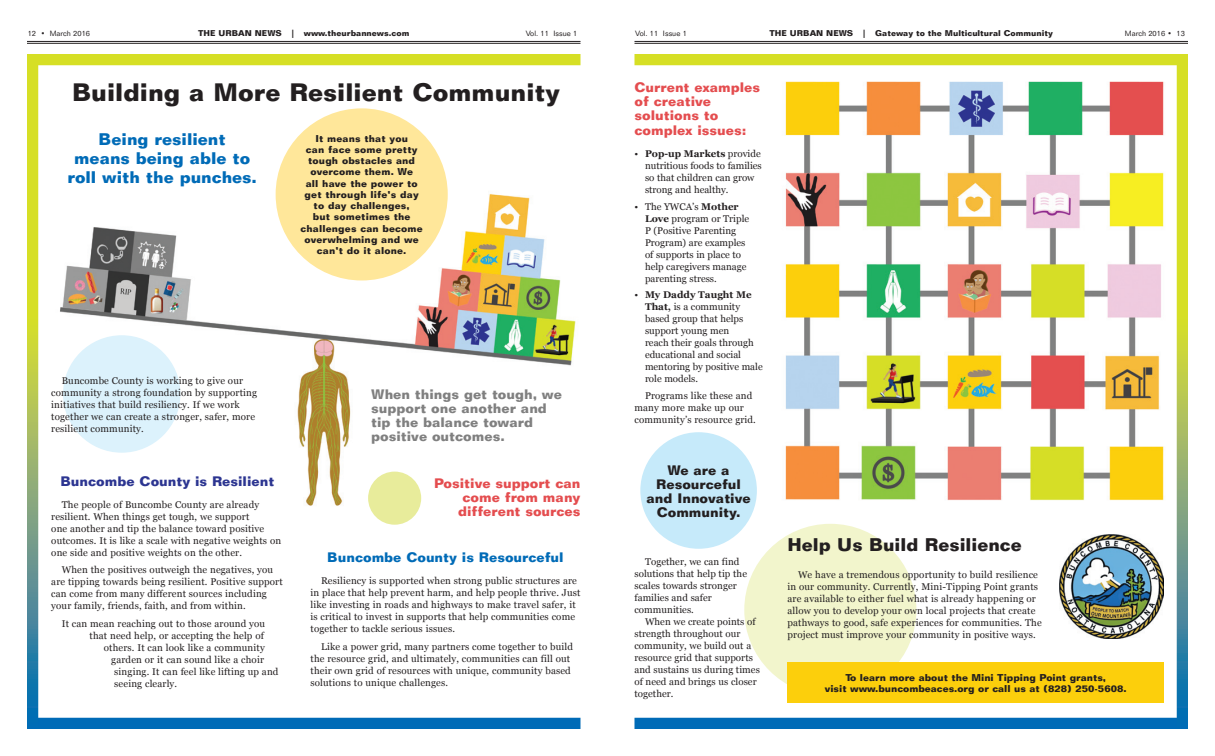
<style>
.page{position:relative;width:1215px;height:756px;background:#fff}
.page>*{position:absolute;margin:0;border:0;box-sizing:border-box;transform-origin:0 0}
.headline_30{font:700 24.75px "Folio BT";color:#231f20}
.Editorial_Headline_2{font:700 18px "Folio BT";color:#231f20}
.Editorial_Headline_2-2{font:700 16.5px/18.8px "Folio BT";color:#006bb7;text-align:center}
.Editorial_Headline_2-3{font:700 13.5px/14.2px "Folio BT";color:#e44d4f}
.Editorial_Headline_2-4{font:700 13.5px/14.2px "Folio BT";color:#808080}
.Editorial_Headline_2-5{font:700 13.5px/14.2px "Folio BT";color:#231f20;text-align:center}
.Editorial_Headline_2-6{font:700 13.5px "Folio BT";color:#006bb7}
.Editorial_Headline_2-7{font:700 13.5px "Folio BT";color:#2c3591}
.body_10_5{font:9.75px/12px "Georgia";letter-spacing:.015em;color:#231f20}
.bullet_10_5{font:9.75px/12px "Georgia";color:#231f20}
.body_10_5-2{font:700 9.75px/11.2px "Folio BT";letter-spacing:.015em;color:#231f20;text-align:center}
.subhead_sans_bold_10{font:700 9.75px/10.5px "Folio BT";color:#231f20;text-align:center}
.t1{font:700 8.25px "Folio BT";color:#231f20}
.t2{font:7.5px "Folio BT";color:#231f20}
.s1{font-weight:700}
</style>
<div class="page">
<hr style="left:634px;top:41px;width:554px;height:1px;background:#231f20">
<hr style="left:634px;top:43px;width:554px;height:1px;background:#231f20">
<hr style="left:27px;top:41px;width:553px;height:1px;background:#231f20">
<hr style="left:27px;top:43px;width:553px;height:1px;background:#231f20">
<img style="left:60px;top:188px;width:516px;height:323px">
<div style="left:276px;top:108px;width:172px;height:172px;background:#ffe79a;border-radius:50%"></div>
<div style="left:744px;top:524px;width:172px;height:172px;background:#f2f5cc;border-radius:50%"></div>
<div style="left:640px;top:432px;width:117px;height:117px;background:#c6eafa;border-radius:50%"></div>
<div style="left:368px;top:472px;width:53px;height:53px;background:#e8ec9b;border-radius:50%"></div>
<div style="left:63px;top:335px;width:117px;height:118px;background:#dcf2fc;border-radius:50%"></div>
<div style="left:788px;top:663px;width:376px;height:40px;background:#fccf0c"></div>
<img style="left:785px;top:81px;width:379px;height:420px">
<div style="left:634px;top:54px;width:554px;height:11px;background:#d6df25"></div>
<div style="left:28px;top:54px;width:553px;height:11px;background:#d6df25"></div>
<div style="left:634px;top:718px;width:554px;height:11px;background:#006bb7"></div>
<div style="left:27px;top:718px;width:553px;height:11px;background:#006bb7"></div>
<svg style="left:1177px;top:65px;width:11px;height:653px;background:#9cba5a"></svg>
<svg style="left:27px;top:54px;width:11px;height:664px;background:#9dbb59"></svg>
<img style="left:1059px;top:535px;width:105px;height:104px">
<p class="t2" style="left:28px;top:29px;width:64px">12 • March 2016</p>
<p class="t1" style="left:198px;top:28px;width:213px">THE URBAN NEWS | www.theurbannews.com</p>
<p class="t2" style="left:526px;top:29px;width:53px">Vol. 11 Issue 1</p>
<p class="t2" style="left:635px;top:29px;width:53px">Vol. 11 Issue 1</p>
<p class="t1" style="left:770px;top:28px;width:285px">THE URBAN NEWS | Gateway to the Multicultural Community</p>
<p class="t2" style="left:1125px;top:29px;width:62px">March 2016 • 13</p>
<p class="headline_30" style="left:72px;top:77px;width:489px">Building a More Resilient Community</p>
<p class="Editorial_Headline_2-2" style="left:67px;top:130px;width:191px">Being resilient<br>means being able to roll with the punches.</p>
<p class="body_10_5-2" style="left:301px;top:133px;width:124px">It means that you<br>can face some pretty tough obstacles and overcome them. We<br>all have the power to get through life’s day to day challenges,<br>but sometimes the challenges can become overwhelming and we can’t do it alone.</p>
<p class="body_10_5" style="left:51px;top:375px;width:207px;text-indent:10px">Buncombe County is working to give our community a strong foundation by supporting initiatives that build resiliency. If we work together we can create a stronger, safer, more resilient community.</p>
<p class="Editorial_Headline_2-7" style="left:60px;top:473px;width:215px">Buncombe County is Resilient</p>
<p class="body_10_5" style="left:51px;top:499px;width:231px;text-indent:10px">The people of Buncombe County are already resilient. When things get tough, we support<br>one another and tip the balance toward positive outcomes. It is like a scale with negative weights on one side and positive weights on the other.</p>
<p class="body_10_5" style="left:51px;top:564px;width:233px;text-indent:10px">When the positives outweigh the negatives, you are tipping towards being resilient. Positive support can come from many different sources including your family, friends, faith, and from within.</p>
<p class="body_10_5" style="left:62px;top:617px;width:205px">It can mean reaching out to those around you</p>
<p class="body_10_5" style="left:90px;top:629px;width:176px">that need help, or accepting the help of</p>
<p class="body_10_5" style="left:104px;top:641px;width:163px">others. It can look like a community</p>
<p class="body_10_5" style="left:111px;top:653px;width:154px">garden or it can sound like a choir</p>
<p class="body_10_5" style="left:114px;top:665px;width:166px">singing. It can feel like lifting up and</p>
<p class="body_10_5" style="left:114px;top:677px;width:64px">seeing clearly.</p>
<p class="Editorial_Headline_2-4" style="left:371px;top:387px;width:192px">When things get tough, we support one another and tip the balance toward positive outcomes.</p>
<p class="Editorial_Headline_2-3" style="left:434px;top:476px;width:148px;text-align:right">Positive support can come from many different sources</p>
<p class="Editorial_Headline_2-6" style="left:327px;top:549px;width:238px">Buncombe County is Resourceful</p>
<p class="body_10_5" style="left:310px;top:575px;width:272px;text-indent:10px">Resiliency is supported when strong public structures are in place that help prevent harm, and help people thrive. Just like investing in roads and highways to make travel safer, it is critical to invest in supports that help communities come together to tackle serious issues.</p>
<p class="body_10_5" style="left:310px;top:641px;width:264px;text-indent:10px">Like a power grid, many partners come together to build the resource grid, and ultimately, communities can fill out their own grid of resources with unique, community based solutions to unique challenges.</p>
<p class="Editorial_Headline_2-3" style="left:634px;top:80px;width:127px">Current examples of creative solutions to complex issues:</p>
<p class="bullet_10_5" style="left:645px;top:148px;width:118px;text-indent:-10px">• <span class="s1">Pop-up Markets</span> provide nutritious foods to families so that children can grow strong and healthy.</p>
<p class="bullet_10_5" style="left:645px;top:200px;width:106px;text-indent:-10px">• The YWCA’s <span class="s1">Mother<br>Love</span> program or Triple<br>P (Positive Parenting<br>Program) are examples of supports in place to help caregivers manage parenting stress.</p>
<p class="bullet_10_5" style="left:645px;top:289px;width:119px;text-indent:-10px">• <span class="s1">My Daddy Taught Me<br>That,</span> is a community based group that helps support young men<br>reach their goals through educational and social mentoring by positive male role models.</p>
<p class="body_10_5" style="left:634px;top:389px;width:123px;text-indent:10px">Programs like these and many more make up our community’s resource grid.</p>
<p class="Editorial_Headline_2-5" style="left:647px;top:463px;width:106px">We are a<br>Resourceful and Innovative<br>Community.</p>
<p class="body_10_5" style="left:634px;top:556px;width:114px;text-indent:10px">Together, we can find solutions that help tip the scales towards stronger families and safer communities.</p>
<p class="body_10_5" style="left:634px;top:616px;width:127px;text-indent:10px">When we create points of strength throughout our community, we build out a resource grid that supports and sustains us during times of need and brings us closer together.</p>
<p class="Editorial_Headline_2" style="left:788px;top:534px;width:236px">Help Us Build Resilience</p>
<p class="body_10_5" style="left:788px;top:569px;width:256px;text-indent:10px">We have a tremendous opportunity to build resilience in our community. Currently, Mini-Tipping Point grants are available to either fuel what is already happening or allow you to develop your own local projects that create pathways to good, safe experiences for communities. The project must improve your community in positive ways.</p>
<p class="subhead_sans_bold_10" style="left:825px;top:673px;width:303px">To learn more about the Mini Tipping Point grants,<br>visit www.buncombeaces.org or call us at (828) 250-5608.</p>
</div>
